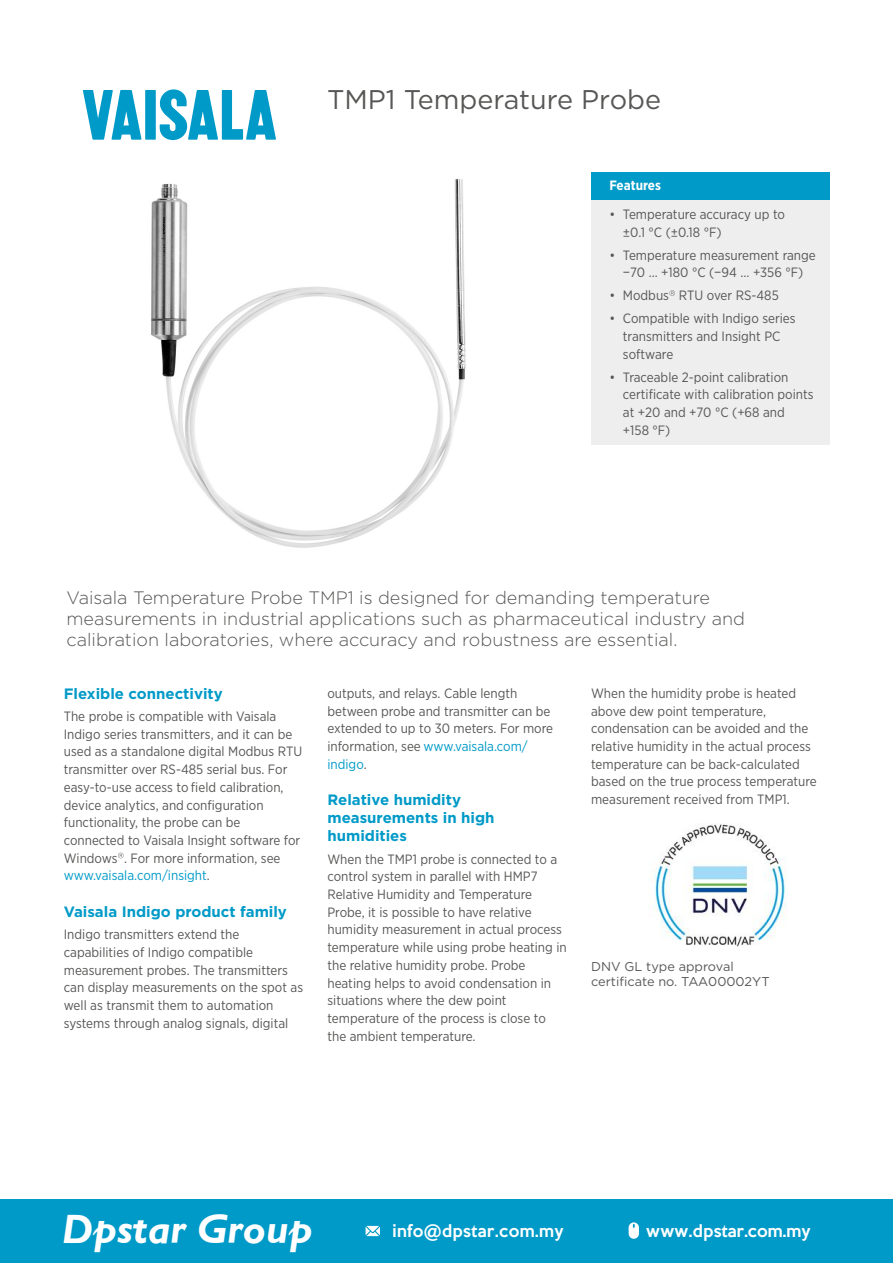
<style>
.page{position:relative;width:893px;height:1263px;background:#fff}
.page>*{position:absolute;margin:0;border:0;box-sizing:border-box;transform-origin:0 0}
.t1{font:italic 700 41.4px "Gill Sans";color:#fff}
.t2{font:27px "Gotham";color:#575756}
.t3{font:300 18px/21px "Gotham";color:#575756}
.t4{font:500 15.45px "Keep Calm";letter-spacing:.025em;color:#fff}
.t5{font:500 15.45px "Keep Calm";color:#fff}
.t6{font:700 15px/18px "Gotham";color:#009ac8}
.t7{font:13.5px/17.7px "Gotham Narrow";color:#575756}
.t8{font:700 13.5px "Gotham Narrow";color:#fff}
.t9{font:12.75px/14.5px "Gotham";color:#575756}
.s1{color:#009ac8}
</style>
<div class="page">
<svg style="left:83px;top:90px;width:59px;height:50px"></svg>
<div style="left:145px;top:90px;width:11px;height:50px;background:#009ac8"></div>
<svg style="left:160px;top:89px;width:116px;height:51px"></svg>
<img style="left:151px;top:179px;width:315px;height:369px">
<div style="left:591px;top:172px;width:238px;height:29px;background:#009ac8"></div>
<div style="left:591px;top:201px;width:238px;height:244px;background:#eeeeef"></div>
<svg style="left:669px;top:290px;width:6px;height:6px"></svg>
<svg style="left:118px;top:853px;width:6px;height:5px"></svg>
<img style="left:650px;top:824px;width:137px;height:122px">
<div style="left:0;top:1200px;width:893px;height:63px;background:#009ac8"></div>
<svg style="left:366px;top:1226px;width:14px;height:10px"></svg>
<svg style="left:629px;top:1222px;width:10px;height:17px"></svg>
<h2 class="t2" style="left:327px;top:82px;width:336px">TMP1 Temperature Probe</h2>
<p class="t8" style="left:609px;top:177px;width:53px">Features</p>
<p class="t7" style="left:623px;top:205px;width:164px;text-indent:-13px">• Temperature accuracy up to ±0.1 °C (±0.18 °F)</p>
<p class="t7" style="left:610px;top:246px;width:208px;text-align:center">• Temperature measurement range −70 … +180 °C (−94 … +356 °F)</p>
<p class="t7" style="left:610px;top:286px;width:171px">• Modbus RTU over RS-485</p>
<p class="t7" style="left:623px;top:309px;width:174px;text-indent:-13px">• Compatible with Indigo series transmitters and Insight PC software</p>
<p class="t7" style="left:623px;top:368px;width:192px;text-indent:-13px">• Traceable 2-point calibration certificate with calibration points at +20 and +70 °C (+68 and +158 °F)</p>
<h3 class="t3" style="left:66px;top:587px;width:680px">Vaisala Temperature Probe TMP1 is designed for demanding temperature measurements in industrial applications such as pharmaceutical industry and calibration laboratories, where accuracy and robustness are essential.</h3>
<p class="t6" style="left:64px;top:684px;width:161px">Flexible connectivity</p>
<p class="t7" style="left:64px;top:707px;width:240px">The probe is compatible with Vaisala Indigo series transmitters, and it can be used as a standalone digital Modbus RTU transmitter over RS-485 serial bus. For easy-to-use access to field calibration, device analytics, and configuration functionality, the probe can be connected to Vaisala Insight software for Windows . For more information, see <span class="s1">www.vaisala.com/insight</span>.</p>
<p class="t6" style="left:64px;top:902px;width:225px">Vaisala Indigo product family</p>
<p class="t7" style="left:64px;top:925px;width:241px">Indigo transmitters extend the capabilities of Indigo compatible measurement probes. The transmitters can display measurements on the spot as well as transmit them to automation systems through analog signals, digital</p>
<p class="t7" style="left:591px;top:684px;width:227px">When the humidity probe is heated above dew point temperature, condensation can be avoided and the relative humidity in the actual process temperature can be back-calculated based on the true process temperature measurement received from TMP1.</p>
<p class="t7" style="left:327px;top:684px;width:227px">outputs, and relays. Cable length between probe and transmitter can be extended to up to 30 meters. For more information, see <span class="s1">www.vaisala.com/ indigo</span>.</p>
<p class="t6" style="left:327px;top:790px;width:169px">Relative humidity measurements in high humidities</p>
<p class="t7" style="left:327px;top:850px;width:241px">When the TMP1 probe is connected to a control system in parallel with HMP7<br>Relative Humidity and Temperature Probe, it is possible to have relative humidity measurement in actual process temperature while using probe heating in the relative humidity probe. Probe heating helps to avoid condensation in situations where the dew point temperature of the process is close to the ambient temperature.</p>
<p class="t9" style="left:591px;top:959px;width:180px">DNV GL type approval certificate no. TAA00002YT</p>
<h1 class="t1" style="left:62px;top:1205px;width:252px">Dpstar Group</h1>
<p class="t4" style="left:392px;top:1217px;width:173px">info@dpstar.com.my</p>
<p class="t5" style="left:646px;top:1217px;width:166px">www.dpstar.com.my</p>
</div>
